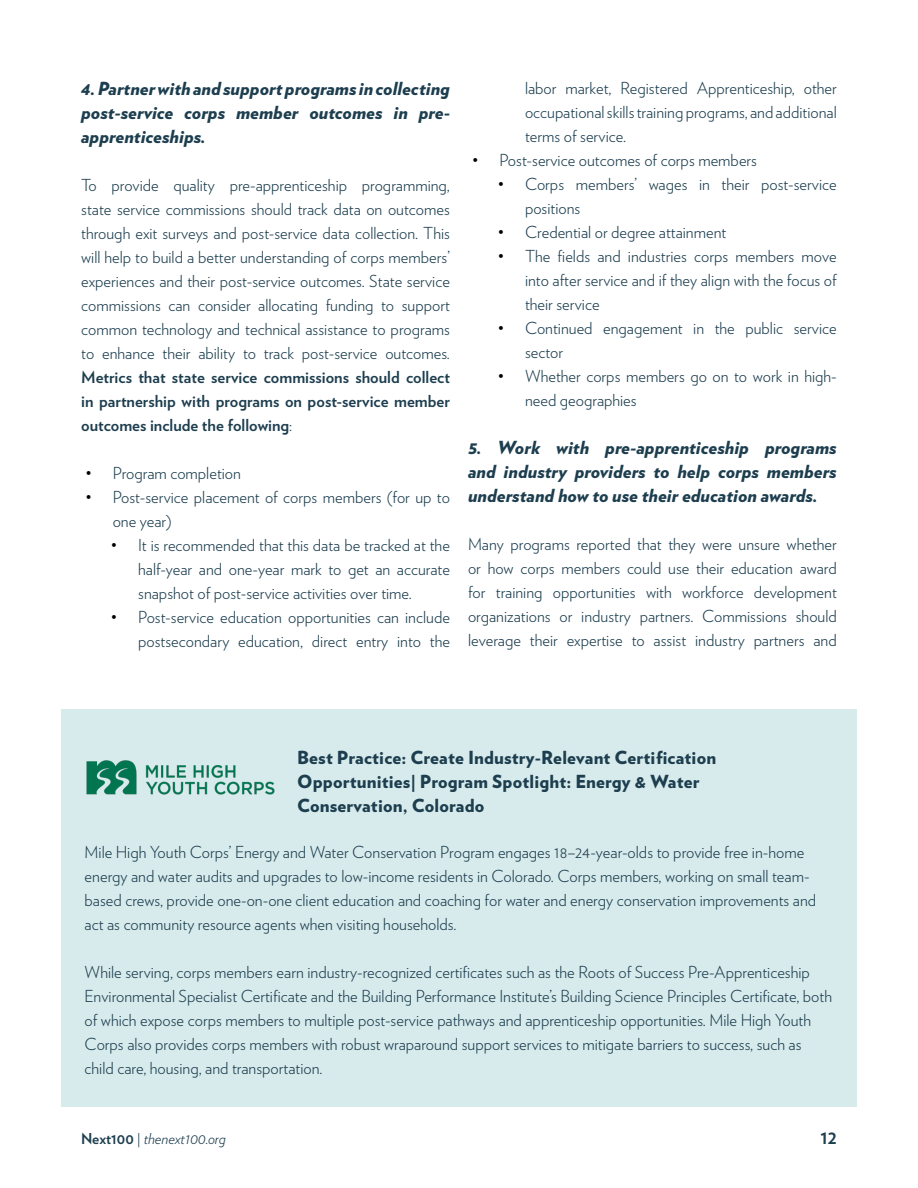
<style>
.page{position:relative;width:918px;height:1188px;background:#fff}
.page>*{position:absolute;margin:0;border:0;box-sizing:border-box;transform-origin:0 0}
.t1{font:700 19.5px "Verlag";color:#1d3f4f}
.Paragraph_Style_1{font:italic 900 18px/24px "Verlag";color:#1d3e4f;text-align:justify}
.Paragraph_Style_1-2{font:900 18px/24px "Verlag";letter-spacing:.01em;color:#1d3e4f}
.Paragraph_Style_1-3{font:300 16.5px/24px "Verlag";color:#1d3e4f}
.t2{font:italic 300 15px "Verlag";color:#1d3f4f}
.s1{font-weight:700}
.s2{color:#000}
.s3{font-weight:700;font-style:normal}
.s4{font-style:normal}
</style>
<div class="page">
<div style="left:61px;top:709px;width:796px;height:398px;background:#d8ebec"></div>
<img style="left:86px;top:760px;width:189px;height:35px">
<p class="Paragraph_Style_1" style="left:81px;top:76px;width:370px">4. Partner with and support programs in collecting post-service corps member outcomes in pre&shy;apprenticeships.</p>
<p class="Paragraph_Style_1-3" style="left:81px;top:173px;width:370px;text-align:justify">To provide quality pre-apprenticeship programming, state service commissions should track data on outcomes through exit surveys and post-service data collection. This will help to build a better understanding of corps members’ experiences and their post-service outcomes. State service commissions can consider allocating funding to support common technology and technical assistance to programs to enhance their ability to track post-service outcomes.<br><span class="s1">Metrics that state service commissions should collect in partnership with programs on post-service member outcomes include the following</span>:</p>
<p class="Paragraph_Style_1-3" style="left:86px;top:461px;width:157px"><span class="s2">•</span> Program completion</p>
<p class="Paragraph_Style_1-3" style="left:113px;top:485px;width:339px;text-indent:-27px"><span class="s2">•</span> Post-service placement of corps members (for up to one year)</p>
<p class="Paragraph_Style_1-3" style="left:138px;top:533px;width:313px;text-align:justify;text-indent:-27px"><span class="s2">•</span> It is recommended that this data be tracked at the half-year and one-year mark to get an accurate snapshot of post-service activities over time.</p>
<p class="Paragraph_Style_1-3" style="left:111px;top:605px;width:340px;text-align:right"><span class="s2">•</span> Post-service education opportunities can include postsecondary education, direct entry into the</p>
<p class="Paragraph_Style_1-3" style="left:525px;top:75px;width:313px;text-align:justify">labor market, Registered Apprenticeship, other occupational skills training programs, and additional terms of service.</p>
<p class="Paragraph_Style_1-3" style="left:472px;top:147px;width:286px"><span class="s2">•</span> Post-service outcomes of corps members</p>
<p class="Paragraph_Style_1-3" style="left:525px;top:171px;width:313px;text-indent:-27px"><span class="s2">•</span> Corps members’ wages in their post-service positions</p>
<p class="Paragraph_Style_1-3" style="left:498px;top:219px;width:230px"><span class="s2">•</span> Credential or degree attainment</p>
<p class="Paragraph_Style_1-3" style="left:525px;top:243px;width:313px;text-align:justify;text-indent:-27px"><span class="s2">•</span> The fields and industries corps members move into after service and if they align with the focus of their service</p>
<p class="Paragraph_Style_1-3" style="left:525px;top:315px;width:313px;text-indent:-27px"><span class="s2">•</span> Continued engagement in the public service sector</p>
<p class="Paragraph_Style_1-3" style="left:525px;top:363px;width:313px;text-indent:-27px"><span class="s2">•</span> Whether corps members go on to work in high&shy;need geographies</p>
<p class="Paragraph_Style_1" style="left:468px;top:435px;width:370px">5. Work with pre-apprenticeship programs and industry providers to help corps members understand how to use their education awards.</p>
<p class="Paragraph_Style_1-3" style="left:468px;top:531px;width:370px;text-align:justify">Many programs reported that they were unsure whether or how corps members could use their education award for training opportunities with workforce development organizations or industry partners. Commissions should leverage their expertise to assist industry partners and</p>
<p class="Paragraph_Style_1-2" style="left:297px;top:745px;width:421px">Best Practice: Create Industry-Relevant Certification<br>Opportunities| Program Spotlight: Energy &amp; Water</p>
<p class="Paragraph_Style_1-2" style="left:297px;top:793px;width:189px">Conservation, Colorado</p>
<p class="Paragraph_Style_1-3" style="left:85px;top:839px;width:733px">Mile High Youth Corps’ Energy and Water Conservation Program engages 18–24-year-olds to provide free in-home energy and water audits and upgrades to low-income residents in Colorado. Corps members, working on small team&shy;based crews, provide one-on-one client education and coaching for water and energy conservation improvements and act as community resource agents when visiting households.</p>
<p class="Paragraph_Style_1-3" style="left:85px;top:959px;width:749px">While serving, corps members earn industry-recognized certificates such as the Roots of Success Pre-Apprenticeship Environmental Specialist Certificate and the Building Performance Institute’s Building Science Principles Certificate, both of which expose corps members to multiple post-service pathways and apprenticeship opportunities. Mile High Youth Corps also provides corps members with robust wraparound support services to mitigate barriers to success, such as child care, housing, and transportation.</p>
<p class="t2" style="left:81px;top:1128px;width:146px"><span class="s3">Next100</span> <span class="s4">|</span> thenext100.org</p>
<p class="t1" style="left:821px;top:1122px;width:18px">12</p>
</div>
